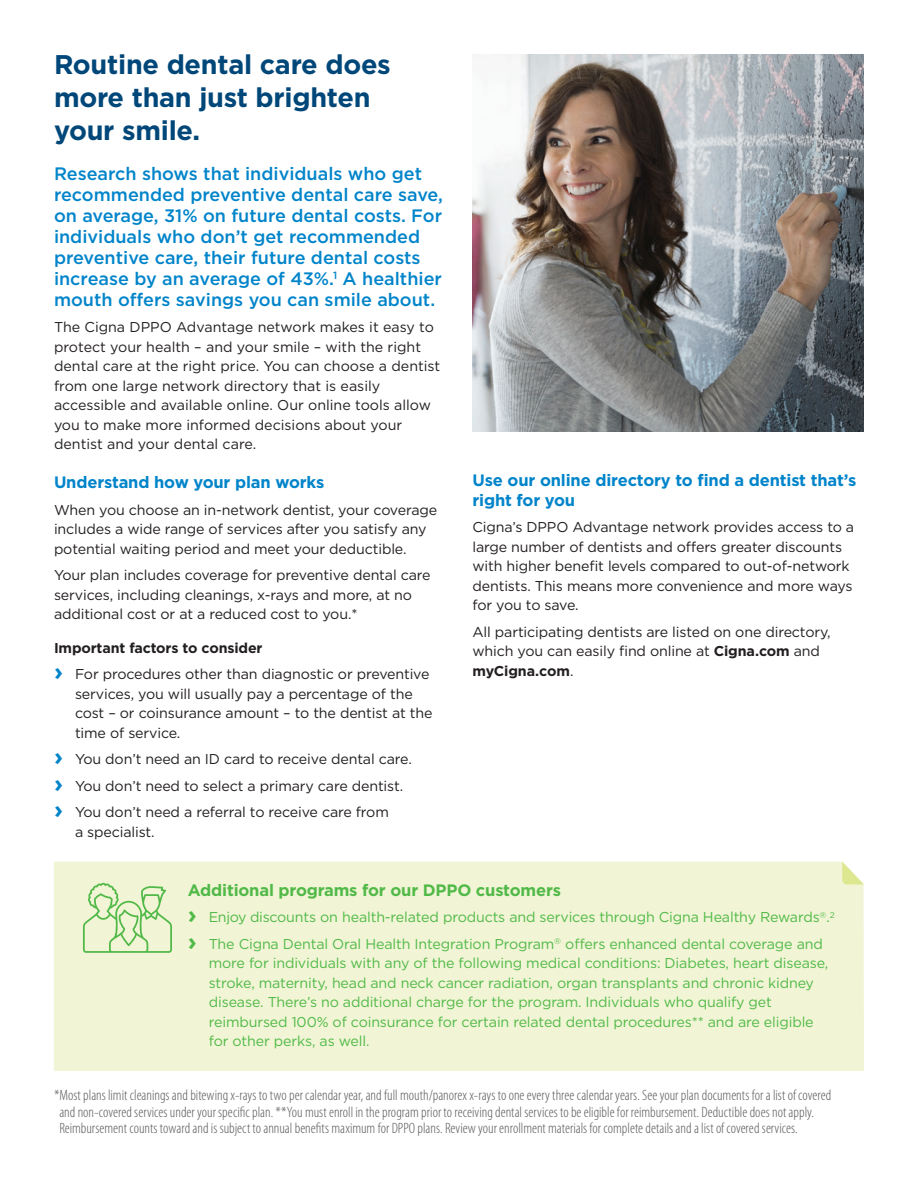
<style>
.page{position:relative;width:918px;height:1188px;background:#fff}
.page>*{position:absolute;margin:0;border:0;box-sizing:border-box;transform-origin:0 0}
.Subheadline_bold_14{font:700 27px/33px "Gotham";letter-spacing:-.01em;color:#004779}
.Intro_body_copy_medi{font:500 18px/21px "Gotham";color:#0084ca}
.Subhead_body_bold_11{font:700 16.5px/19.5px "Gotham";letter-spacing:-.01em;color:#0084ca}
.Subhead_body_bold_11-2{font:700 16.5px "Gotham";letter-spacing:-.01em;color:#51b948}
.Footnotes_80__black{font:300 condensed 15px/16.5px "Myriad Pro";color:#57585a}
.Body_copy__book_9_5{font:14.25px/19.5px "Gotham";letter-spacing:-.01em;color:#231f20}
.Bullet_copy_book_9_5{font:14.25px/19.5px "Gotham";letter-spacing:-.01em;color:#51b948}
.Bullet_copy_book_9_5-2{font:14.25px/19.5px "Gotham";letter-spacing:-.01em;color:#231f20}
.Body_copy_head_bold{font:700 14.25px "Gotham";letter-spacing:-.01em;color:#231f20}
.s1{font-weight:700;font-size:24px;color:#0084ca}
.s2{font-weight:700}
.s3{font-weight:700;font-size:24px}
</style>
<div class="page">
<div style="left:54px;top:862px;width:810px;height:209px;background:#f1f5d5"></div>
<svg style="left:842px;top:862px;width:22px;height:22px"></svg>
<img style="left:472px;top:54px;width:392px;height:377px">
<svg style="left:83px;top:883px;width:89px;height:70px;background:#d2e9b9"></svg>
<p class="Subheadline_bold_14" style="left:54px;top:47px;width:338px">Routine dental care does more than just brighten your smile.</p>
<p class="Intro_body_copy_medi" style="left:54px;top:163px;width:391px">Research shows that individuals who get recommended preventive dental care save, on average, 31% on future dental costs. For individuals who don’t get recommended preventive care, their future dental costs increase by an average of 43%.<sup>1</sup> A healthier mouth offers savings you can smile about.</p>
<p class="Body_copy__book_9_5" style="left:54px;top:317px;width:388px">The Cigna DPPO Advantage network makes it easy to protect your health – and your smile – with the right dental care at the right price. You can choose a dentist from one large network directory that is easily accessible and available online. Our online tools allow you to make more informed decisions about your dentist and your dental care.</p>
<p class="Subhead_body_bold_11" style="left:54px;top:472px;width:272px">Understand how your plan works</p>
<p class="Body_copy__book_9_5" style="left:54px;top:500px;width:385px">When you choose an in-network dentist, your coverage includes a wide range of services after you satisfy any potential waiting period and meet your deductible.</p>
<p class="Body_copy__book_9_5" style="left:54px;top:565px;width:378px">Your plan includes coverage for preventive dental care services, including cleanings, x-rays and more, at no additional cost or at a reduced cost to you.*</p>
<p class="Body_copy_head_bold" style="left:54px;top:639px;width:210px">Important factors to consider</p>
<p class="Bullet_copy_book_9_5-2" style="left:75px;top:664px;width:359px;text-indent:-21px"><span class="s1">›</span> For procedures other than diagnostic or preventive services, you will usually pay a percentage of the cost – or coinsurance amount – to the dentist at the time of service.</p>
<p class="Bullet_copy_book_9_5-2" style="left:54px;top:749px;width:359px"><span class="s1">›</span> You don’t need an ID card to receive dental care.</p>
<p class="Bullet_copy_book_9_5-2" style="left:54px;top:776px;width:351px"><span class="s1">›</span> You don’t need to select a primary care dentist.</p>
<p class="Bullet_copy_book_9_5-2" style="left:75px;top:802px;width:315px;text-indent:-21px"><span class="s1">›</span> You don’t need a referral to receive care from a specialist.</p>
<p class="Subhead_body_bold_11" style="left:472px;top:470px;width:386px">Use our online directory to find a dentist that’s right for you</p>
<p class="Body_copy__book_9_5" style="left:472px;top:517px;width:383px">Cigna’s DPPO Advantage network provides access to a large number of dentists and offers greater discounts with higher benefit levels compared to out-of-network dentists. This means more convenience and more ways for you to save.</p>
<p class="Body_copy__book_9_5" style="left:472px;top:622px;width:360px">All participating dentists are listed on one directory, which you can easily find online at <span class="s2">Cigna.com</span> and <span class="s2">myCigna.com</span>.</p>
<p class="Subhead_body_bold_11-2" style="left:188px;top:880px;width:375px">Additional programs for our DPPO customers</p>
<p class="Bullet_copy_book_9_5" style="left:188px;top:907px;width:648px"><span class="s3">›</span> Enjoy discounts on health-related products and services through Cigna Healthy Rewards<sup>®</sup>.<sup>2</sup></p>
<p class="Bullet_copy_book_9_5" style="left:209px;top:934px;width:621px;text-indent:-21px"><span class="s3">›</span> The Cigna Dental Oral Health Integration Program<sup>®</sup> offers enhanced dental coverage and more for individuals with any of the following medical conditions: Diabetes, heart disease, stroke, maternity, head and neck cancer radiation, organ transplants and chronic kidney disease. There’s no additional charge for the program. Individuals who qualify get reimbursed 100% of coinsurance for certain related dental procedures** and are eligible for other perks, as well.</p>
<p class="Footnotes_80__black" style="left:59px;top:1088px;width:774px;text-indent:-5px">*Most plans limit cleanings and bitewing x-rays to two per calendar year, and full mouth/panorex x-rays to one every three calendar years. See your plan documents for a list of covered and non-covered services under your specific plan. **You must enroll in the program prior to receiving dental services to be eligible for reimbursement. Deductible does not apply.<br>Reimbursement counts toward and is subject to annual benefits maximum for DPPO plans. Review your enrollment materials for complete details and a list of covered services.</p>
</div>
